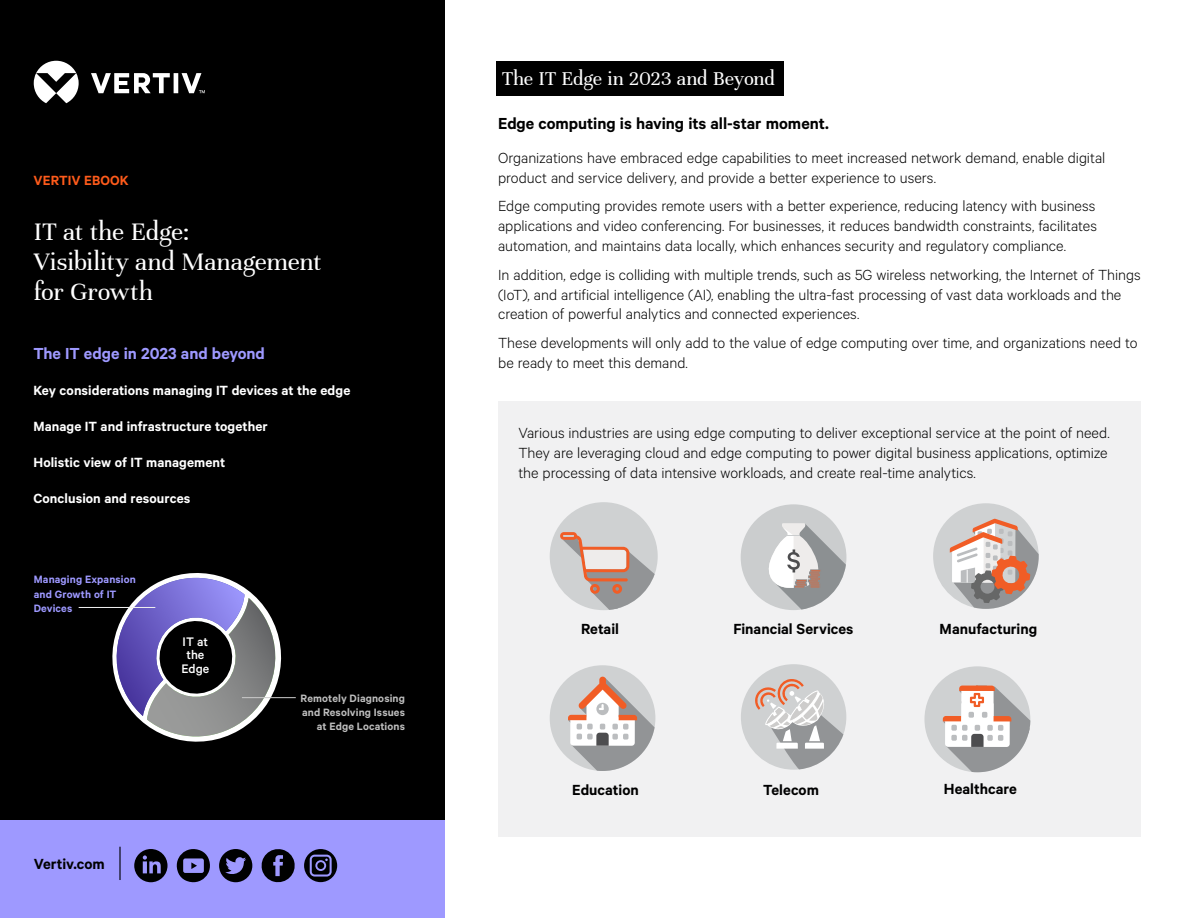
<style>
.page{position:relative;width:1188px;height:918px;background:#fff}
.page>*{position:absolute;margin:0;border:0;box-sizing:border-box;transform-origin:0 0}
.t1{font:27px/30px "Unna";letter-spacing:-.005em;color:#fff}
.t2{font:21px "Unna";letter-spacing:-.005em;color:#fff}
.t3{font:600 18px "Calibre";color:#000}
.t4{font:600 18px "Calibre";color:#9e99ff}
.t5{font:300 16.5px/19.8px "Calibre";color:#000}
.t6{font:600 16.5px "Calibre";color:#000}
.t7{font:600 15px "Calibre";letter-spacing:.005em;color:#fff}
.t8{font:600 15px "Calibre";letter-spacing:.005em;color:#fe5b1b}
.t9{font:500 13.95px/13.2px "Calibre";color:#fff;text-align:center}
.t10{font:600 12px/14.4px "Calibre";letter-spacing:.01em;color:#bebebe;text-align:right}
.t11{font:600 12px/14.4px "Calibre";letter-spacing:.01em;color:#9e99ff}
</style>
<div class="page">
<div style="left:498px;top:402px;width:643px;height:435px;background:#f1f1f2"></div>
<div style="left:0;top:0;width:444px;height:918px;background:#000"></div>
<div style="left:0;top:821px;width:444px;height:97px;background:#9e99ff"></div>
<svg style="left:34px;top:61px;width:171px;height:42px"></svg>
<hr style="left:119px;top:847px;width:2px;height:33px;background:#000">
<div style="left:497px;top:61px;width:287px;height:35px;background:#000"></div>
<div style="left:550px;top:665px;width:105px;height:106px;background:#cfd1d2;border-radius:50%"></div>
<div style="left:599px;top:677px;width:7px;height:18px;background:#f15d26;border-radius:3px"></div>
<svg style="left:568px;top:678px;width:87px;height:93px"></svg>
<div style="left:741px;top:504px;width:105px;height:106px;background:#cbcdce;border-radius:50%"></div>
<svg style="left:766px;top:523px;width:80px;height:87px"></svg>
<svg style="left:924px;top:666px;width:106px;height:106px"></svg>
<svg style="left:550px;top:502px;width:108px;height:108px"></svg>
<svg style="left:933px;top:503px;width:106px;height:106px"></svg>
<svg style="left:741px;top:664px;width:105px;height:106px"></svg>
<svg style="left:112px;top:573px;width:179px;height:169px"></svg>
<hr style="left:79px;top:607px;width:76px;height:1px;background:#f2f2f2">
<hr style="left:242px;top:697px;width:54px;height:1px;background:#ccc">
<svg style="left:134px;top:849px;width:34px;height:33px"></svg>
<svg style="left:177px;top:849px;width:33px;height:34px"></svg>
<svg style="left:219px;top:849px;width:33px;height:33px"></svg>
<svg style="left:262px;top:849px;width:33px;height:33px"></svg>
<svg style="left:304px;top:849px;width:33px;height:33px"></svg>
<p class="t8" style="left:34px;top:172px;width:97px">VERTIV EBOOK</p>
<h1 class="t1" style="left:34px;top:217px;width:289px">IT at the Edge:<br>Visibility and Management for Growth</h1>
<p class="t4" style="left:33px;top:343px;width:233px">The IT edge in 2023 and beyond</p>
<p class="t7" style="left:33px;top:382px;width:318px">Key considerations managing IT devices at the edge</p>
<p class="t7" style="left:33px;top:418px;width:236px">Manage IT and infrastructure together</p>
<p class="t7" style="left:33px;top:454px;width:193px">Holistic view of IT management</p>
<p class="t7" style="left:33px;top:490px;width:158px">Conclusion and resources</p>
<p class="t11" style="left:34px;top:572px;width:104px">Managing Expansion and Growth of IT<br>Devices</p>
<p class="t9" style="left:181px;top:635px;width:29px">IT at the<br>Edge</p>
<p class="t6" style="left:34px;top:854px;width:73px">Vertiv.com</p>
<p class="t10" style="left:301px;top:690px;width:106px">Remotely Diagnosing and Resolving Issues at Edge Locations</p>
<p class="t2" style="left:502px;top:67px;width:274px">The IT Edge in 2023 and Beyond</p>
<p class="t3" style="left:498px;top:113px;width:332px">Edge computing is having its all-star moment.</p>
<p class="t5" style="left:498px;top:147px;width:609px">Organizations have embraced edge capabilities to meet increased network demand, enable digital product and service delivery, and provide a better experience to users.</p>
<p class="t5" style="left:498px;top:196px;width:600px;text-align:justify">Edge computing provides remote users with a better experience, reducing latency with business applications and video conferencing. For businesses, it reduces bandwidth constraints, facilitates automation, and maintains data locally, which enhances security and regulatory compliance.</p>
<p class="t5" style="left:498px;top:264px;width:644px">In addition, edge is colliding with multiple trends, such as 5G wireless networking, the Internet of Things (IoT), and artificial intelligence (AI), enabling the ultra-fast processing of vast data workloads and the creation of powerful analytics and connected experiences.</p>
<p class="t5" style="left:498px;top:332px;width:641px">These developments will only add to the value of edge computing over time, and organizations need to be ready to meet this demand.</p>
<p class="t5" style="left:518px;top:423px;width:593px;text-align:justify">Various industries are using edge computing to deliver exceptional service at the point of need.<br>They are leveraging cloud and edge computing to power digital business applications, optimize the processing of data intensive workloads, and create real-time analytics.</p>
<p class="t6" style="left:581px;top:619px;width:39px">Retail</p>
<p class="t6" style="left:733px;top:619px;width:122px">Financial Services</p>
<p class="t6" style="left:940px;top:620px;width:99px">Manufacturing</p>
<p class="t6" style="left:572px;top:780px;width:68px">Education</p>
<p class="t6" style="left:763px;top:780px;width:57px">Telecom</p>
<p class="t6" style="left:944px;top:779px;width:75px">Healthcare</p>
</div>
